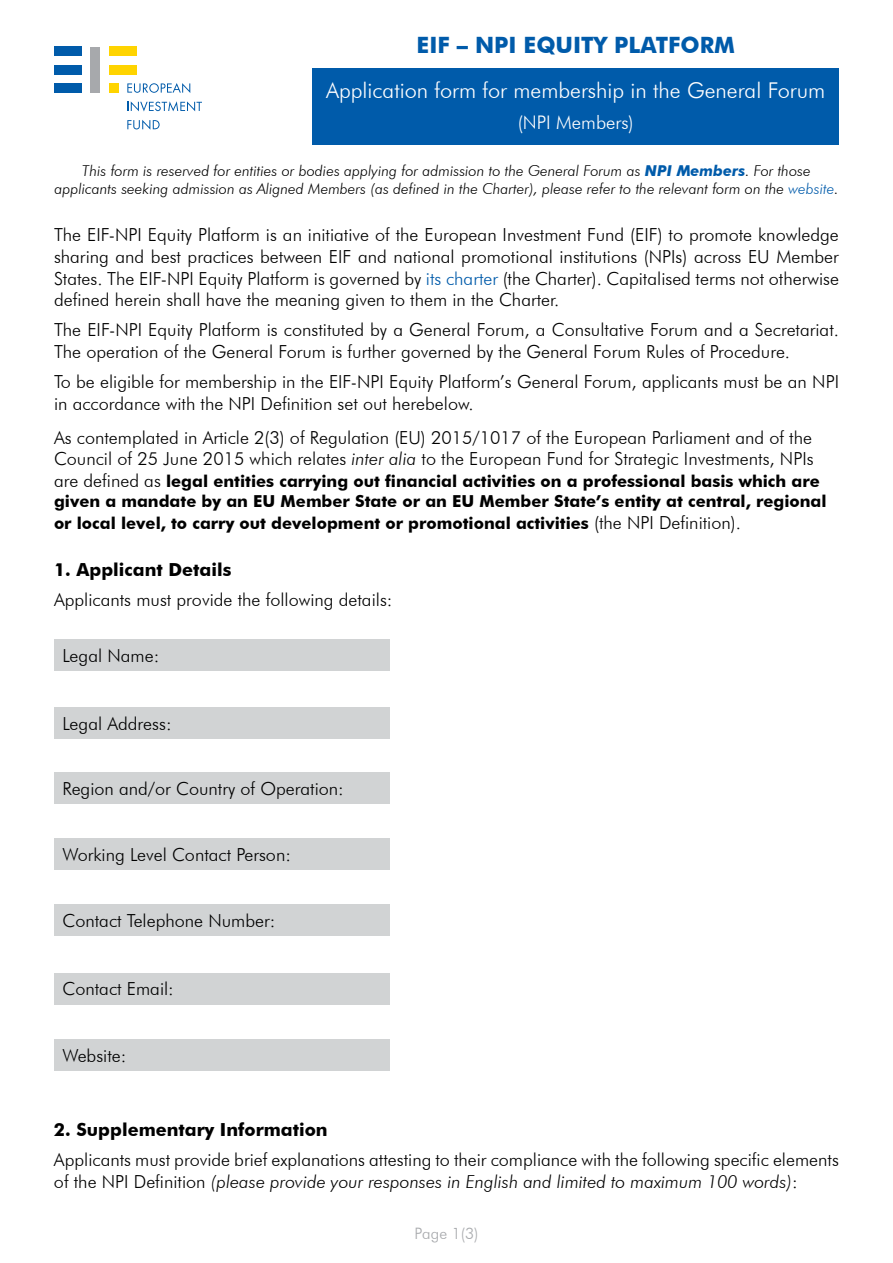
<style>
.page{position:relative;width:893px;height:1263px;background:#fff}
.page>*{position:absolute;margin:0;border:0;box-sizing:border-box;transform-origin:0 0}
.t1{font:700 22.5px "Futura BT";color:#005baa}
.t2{font:300 21.75px "Futura BT";color:#fff}
.t3{font:300 18.75px "Futura BT";color:#fff}
.t4{font:300 18px/21.6px "Futura BT";color:#000}
.t5{font:700 18px "Futura BT";color:#000}
.t6{font:700 16.5px/19.8px "Futura BT";color:#000}
.t7{font:300 15.75px "Futura BT";color:#a7a9ac}
.t8{font:italic 300 15px/18px "Futura BT";color:#000;text-align:center}
.s1{font-weight:700;color:#005baa}
.s2{color:#005baa}
.s3{font-style:italic}
.s4{font-weight:300;font-size:18px}
</style>
<div class="page">
<div style="left:54px;top:47px;width:28px;height:9px;background:#005baa"></div>
<div style="left:91px;top:47px;width:9px;height:46px;background:#a7a9ac"></div>
<div style="left:109px;top:83px;width:9px;height:10px;background:#ffd400"></div>
<div style="left:54px;top:65px;width:28px;height:9px;background:#005baa"></div>
<div style="left:109px;top:47px;width:28px;height:9px;background:#ffd400"></div>
<div style="left:109px;top:65px;width:28px;height:9px;background:#ffd400"></div>
<div style="left:54px;top:83px;width:28px;height:10px;background:#005baa"></div>
<svg style="left:127px;top:83px;width:63px;height:10px"></svg>
<svg style="left:127px;top:101px;width:75px;height:10px"></svg>
<svg style="left:127px;top:120px;width:33px;height:10px"></svg>
<div style="left:313px;top:68px;width:526px;height:76px;background:#005baa"></div>
<div style="left:54px;top:639px;width:335px;height:32px;background:#d1d3d4"></div>
<div style="left:54px;top:707px;width:335px;height:32px;background:#d1d3d4"></div>
<div style="left:54px;top:772px;width:335px;height:32px;background:#d1d3d4"></div>
<div style="left:54px;top:838px;width:335px;height:32px;background:#d1d3d4"></div>
<div style="left:54px;top:904px;width:335px;height:32px;background:#d1d3d4"></div>
<div style="left:54px;top:972px;width:335px;height:32px;background:#d1d3d4"></div>
<div style="left:54px;top:1039px;width:335px;height:32px;background:#d1d3d4"></div>
<p class="t1" style="left:417px;top:32px;width:320px">EIF – NPI EQUITY PLATFORM</p>
<p class="t2" style="left:326px;top:77px;width:501px">Application form for membership in the General Forum</p>
<p class="t3" style="left:518px;top:111px;width:117px">(NPI Members)</p>
<p class="t8" style="left:54px;top:162px;width:786px">This form is reserved for entities or bodies applying for admission to the General Forum as <span class="s1">NPI Members</span>. For those applicants seeking admission as Aligned Members (as defined in the Charter), please refer to the relevant form on the <span class="s2">website</span>.</p>
<p class="t4" style="left:54px;top:224px;width:786px;text-align:justify">The EIF-NPI Equity Platform is an initiative of the European Investment Fund (EIF) to promote knowledge sharing and best practices between EIF and national promotional institutions (NPIs) across EU Member States. The EIF-NPI Equity Platform is governed by <span class="s2">its charter</span> (the Charter). Capitalised terms not otherwise defined herein shall have the meaning given to them in the Charter.</p>
<p class="t4" style="left:54px;top:319px;width:786px">The EIF-NPI Equity Platform is constituted by a General Forum, a Consultative Forum and a Secretariat.<br>The operation of the General Forum is further governed by the General Forum Rules of Procedure.</p>
<p class="t4" style="left:54px;top:371px;width:786px">To be eligible for membership in the EIF-NPI Equity Platform’s General Forum, applicants must be an NPI in accordance with the NPI Definition set out herebelow.</p>
<p class="t4" style="left:54px;top:426px;width:761px">As contemplated in Article 2(3) of Regulation (EU) 2015/1017 of the European Parliament and of the<br>Council of 25 June 2015 which relates <span class="s3">inter alia</span> to the European Fund for Strategic Investments, NPIs</p>
<p class="t6" style="left:54px;top:471px;width:774px"><span class="s4">are defined as</span> legal entities carrying out financial activities on a professional basis which are given a mandate by an EU Member State or an EU Member State’s entity at central, regional</p>
<p class="t6" style="left:54px;top:513px;width:688px">or local level, to carry out development or promotional activities <span class="s4">(the NPI Definition).</span></p>
<p class="t5" style="left:54px;top:558px;width:179px">1. Applicant Details</p>
<p class="t4" style="left:54px;top:588px;width:340px">Applicants must provide the following details:</p>
<p class="t4" style="left:63px;top:645px;width:98px">Legal Name:</p>
<p class="t4" style="left:63px;top:712px;width:111px">Legal Address:</p>
<p class="t4" style="left:63px;top:777px;width:283px">Region and/or Country of Operation:</p>
<p class="t4" style="left:63px;top:843px;width:230px">Working Level Contact Person:</p>
<p class="t4" style="left:63px;top:910px;width:214px">Contact Telephone Number:</p>
<p class="t4" style="left:63px;top:978px;width:113px">Contact Email:</p>
<p class="t4" style="left:63px;top:1044px;width:65px">Website:</p>
<p class="t5" style="left:54px;top:1119px;width:275px">2. Supplementary Information</p>
<p class="t4" style="left:54px;top:1149px;width:786px">Applicants must provide brief explanations attesting to their compliance with the following specific elements of the NPI Definition <span class="s3">(please provide your responses in English and limited to maximum 100 words)</span>:</p>
<p class="t7" style="left:414px;top:1223px;width:66px">Page 1(3)</p>
</div>
